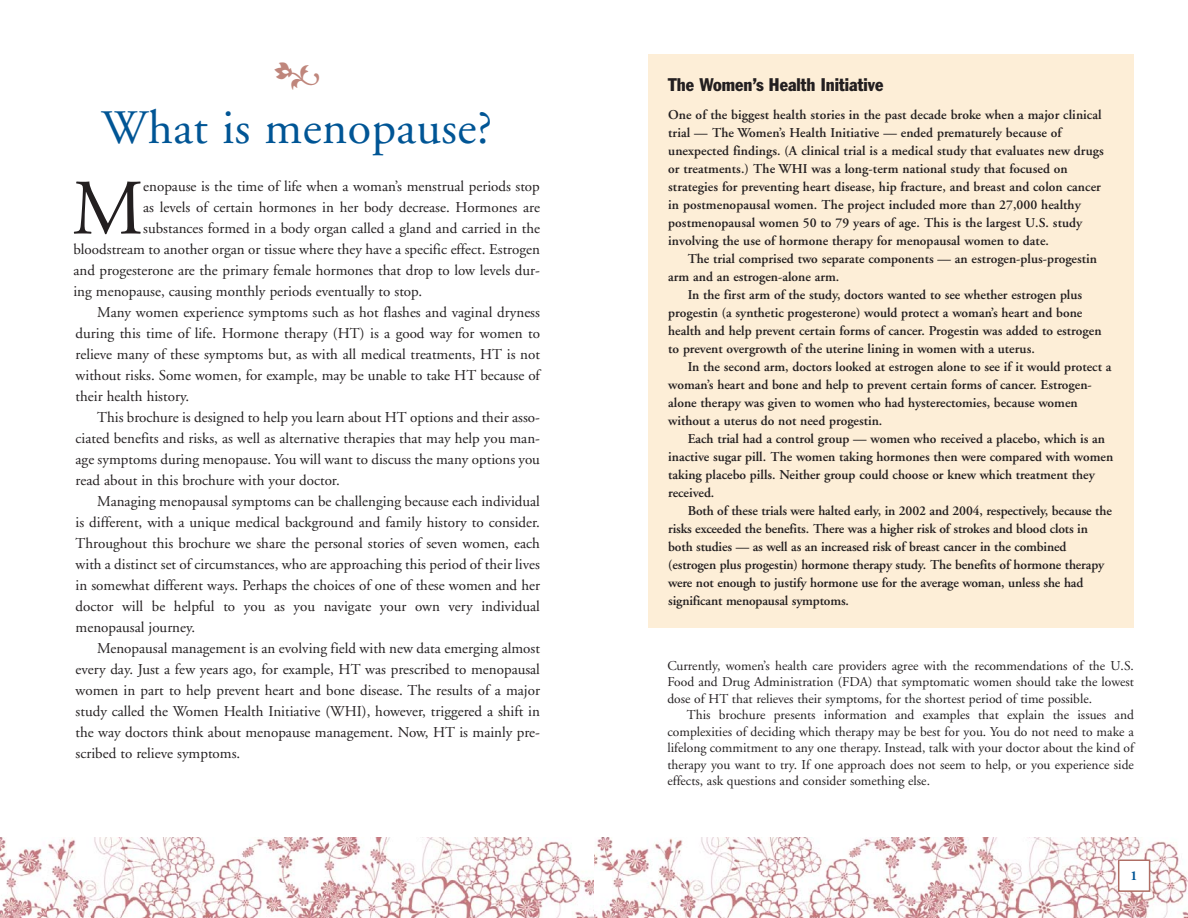
<style>
.page{position:relative;width:1188px;height:918px;background:#fff}
.page>*{position:absolute;margin:0;border:0;box-sizing:border-box;transform-origin:0 0}
.t1{font:78.3px "Adobe Garamond";color:#231f20}
.t2{font:48px "Adobe Garamond";letter-spacing:.01em;color:#005595}
.t3{font:condensed 18px "Franklin Gothic";color:#231f20}
.t4{font:15px "Adobe Garamond";color:#231f20}
.t5{font:600 13.5px/18px "Adobe Garamond";color:#231f20}
.t6{font:13.5px/16.5px "Adobe Garamond";color:#231f20;text-align:justify}
.t7{font:700 13.5px "Adobe Garamond";color:#005595}
</style>
<div class="page">
<img style="left:0;top:837px;width:594px;height:81px">
<svg style="left:594px;top:837px;width:594px;height:81px"></svg>
<div style="left:1119px;top:861px;width:30px;height:29px;background:#fff"></div>
<div style="left:1118px;top:860px;width:32px;height:32px;border:2px solid #af6e65"></div>
<div style="left:648px;top:54px;width:486px;height:574px;background:#fdeed7"></div>
<h2 class="t2" style="left:102px;top:109px;width:392px">What is menopause?</h2>
<h1 class="t1" style="left:72px;top:177px;width:73px">M</h1>
<p class="t4" style="left:143px;top:181px;width:398px">enopause is the time of life when a woman’s menstrual periods stop</p>
<p class="t4" style="left:143px;top:202px;width:398px">as levels of certain hormones in her body decrease. Hormones are</p>
<p class="t4" style="left:143px;top:223px;width:398px">substances formed in a body organ called a gland and carried in the</p>
<p class="t4" style="left:73px;top:244px;width:468px">bloodstream to another organ or tissue where they have a specific effect. Estrogen</p>
<p class="t4" style="left:73px;top:265px;width:468px">and progesterone are the primary female hormones that drop to low levels dur-</p>
<p class="t4" style="left:73px;top:286px;width:350px">ing menopause, causing monthly periods eventually to stop.</p>
<p class="t4" style="left:97px;top:307px;width:444px">Many women experience symptoms such as hot flashes and vaginal dryness</p>
<p class="t4" style="left:76px;top:328px;width:466px">during this time of life. Hormone therapy (HT) is a good way for women to</p>
<p class="t4" style="left:76px;top:349px;width:466px">relieve many of these symptoms but, as with all medical treatments, HT is not</p>
<p class="t4" style="left:76px;top:370px;width:466px">without risks. Some women, for example, may be unable to take HT because of</p>
<p class="t4" style="left:76px;top:391px;width:115px">their health history.</p>
<p class="t4" style="left:97px;top:412px;width:444px">This brochure is designed to help you learn about HT options and their asso-</p>
<p class="t4" style="left:76px;top:433px;width:466px">ciated benefits and risks, as well as alternative therapies that may help you man-</p>
<p class="t4" style="left:76px;top:454px;width:466px">age symptoms during menopause. You will want to discuss the many options you</p>
<p class="t4" style="left:76px;top:475px;width:266px">read about in this brochure with your doctor.</p>
<p class="t4" style="left:97px;top:496px;width:444px">Managing menopausal symptoms can be challenging because each individual</p>
<p class="t4" style="left:76px;top:517px;width:466px">is different, with a unique medical background and family history to consider.</p>
<p class="t4" style="left:76px;top:538px;width:466px">Throughout this brochure we share the personal stories of seven women, each</p>
<p class="t4" style="left:76px;top:559px;width:466px">with a distinct set of circumstances, who are approaching this period of their lives</p>
<p class="t4" style="left:76px;top:580px;width:466px">in somewhat different ways. Perhaps the choices of one of these women and her</p>
<p class="t4" style="left:76px;top:601px;width:466px">doctor will be helpful to you as you navigate your own very individual</p>
<p class="t4" style="left:76px;top:622px;width:121px">menopausal journey.</p>
<p class="t4" style="left:97px;top:643px;width:444px">Menopausal management is an evolving field with new data emerging almost</p>
<p class="t4" style="left:76px;top:664px;width:466px">every day. Just a few years ago, for example, HT was prescribed to menopausal</p>
<p class="t4" style="left:76px;top:685px;width:466px">women in part to help prevent heart and bone disease. The results of a major</p>
<p class="t4" style="left:76px;top:706px;width:466px">study called the Women Health Initiative (WHI), however, triggered a shift in</p>
<p class="t4" style="left:76px;top:727px;width:466px">the way doctors think about menopause management. Now, HT is mainly pre-</p>
<p class="t4" style="left:76px;top:748px;width:166px">scribed to relieve symptoms.</p>
<h3 class="t3" style="left:668px;top:78px;width:217px">The Women’s Health Initiative</h3>
<p class="t5" style="left:668px;top:107px;width:437px">One of the biggest health stories in the past decade broke when a major clinical trial — The Women’s Health Initiative — ended prematurely because of unexpected findings. (A clinical trial is a medical study that evaluates new drugs or treatments.) The WHI was a long-term national study that focused on strategies for preventing heart disease, hip fracture, and breast and colon cancer in postmenopausal women. The project included more than 27,000 healthy postmenopausal women 50 to 79 years of age. This is the largest U.S. study involving the use of hormone therapy for menopausal women to date.</p>
<p class="t5" style="left:668px;top:251px;width:430px;text-indent:19px">The trial comprised two separate components — an estrogen-plus-progestin arm and an estrogen-alone arm.</p>
<p class="t5" style="left:668px;top:287px;width:435px;text-indent:19px">In the first arm of the study, doctors wanted to see whether estrogen plus progestin (a synthetic progesterone) would protect a woman’s heart and bone health and help prevent certain forms of cancer. Progestin was added to estrogen to prevent overgrowth of the uterine lining in women with a uterus.</p>
<p class="t5" style="left:668px;top:359px;width:445px;text-indent:19px">In the second arm, doctors looked at estrogen alone to see if it would protect a woman’s heart and bone and help to prevent certain forms of cancer. Estrogen&shy;alone therapy was given to women who had hysterectomies, because women without a uterus do not need progestin.</p>
<p class="t5" style="left:668px;top:431px;width:447px;text-indent:19px">Each trial had a control group — women who received a placebo, which is an inactive sugar pill. The women taking hormones then were compared with women taking placebo pills. Neither group could choose or knew which treatment they received.</p>
<p class="t5" style="left:668px;top:503px;width:445px;text-indent:19px">Both of these trials were halted early, in 2002 and 2004, respectively, because the risks exceeded the benefits. There was a higher risk of strokes and blood clots in both studies — as well as an increased risk of breast cancer in the combined (estrogen plus progestin) hormone therapy study. The benefits of hormone therapy were not enough to justify hormone use for the average woman, unless she had significant menopausal symptoms.</p>
<p class="t6" style="left:667px;top:658px;width:468px">Currently, women’s health care providers agree with the recommendations of the U.S.<br>Food and Drug Administration (FDA) that symptomatic women should take the lowest dose of HT that relieves their symptoms, for the shortest period of time possible.</p>
<p class="t6" style="left:667px;top:708px;width:468px;text-indent:19px">This brochure presents information and examples that explain the issues and complexities of deciding which therapy may be best for you. You do not need to make a lifelong commitment to any one therapy. Instead, talk with your doctor about the kind of therapy you want to try. If one approach does not seem to help, or you experience side effects, ask questions and consider something else.</p>
<p class="t7" style="left:1131px;top:870px;width:9px">1</p>
</div>
